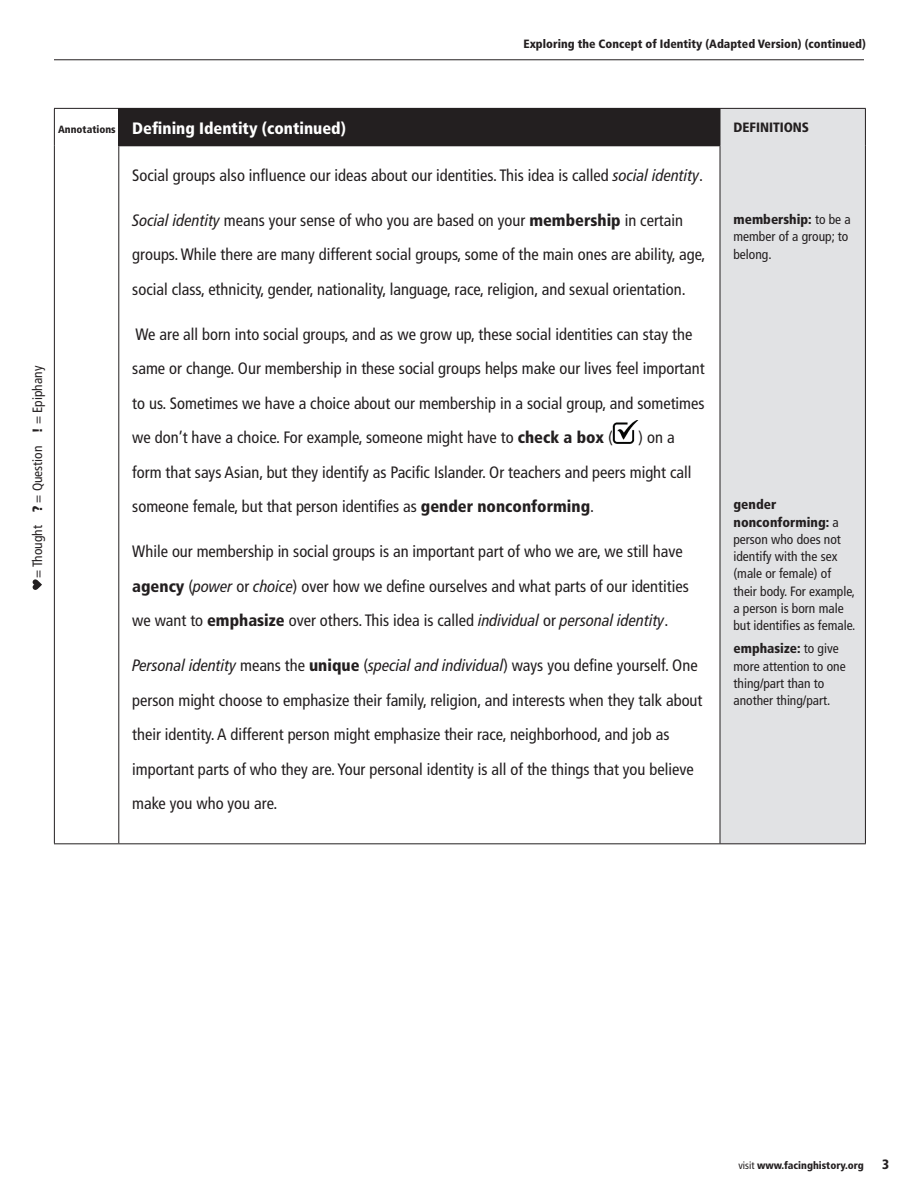
<style>
.page{position:relative;width:918px;height:1188px;background:#fff}
.page>*{position:absolute;margin:0;border:0;box-sizing:border-box;transform-origin:0 0}
.t1{font:condensed 16.5px/34.5px "Frutiger";color:#231f20}
.t2{font:italic condensed 16.5px "Frutiger LT Pro";color:#231f20}
.t3{font:900 condensed 16.5px "Frutiger";color:#fff}
.t4{font:condensed 13.5px/17.2px "Frutiger";color:#231f20}
.t5{font:900 condensed 13.5px "Frutiger";color:#231f20}
.t6{font:900 condensed 12px "Frutiger";color:#231f20}
.t7{font:900 condensed 10.5px "Frutiger";color:#231f20}
.s1{font-weight:900}
.s2{font-family:"Frutiger LT Pro";font-style:italic}
.s3{font-family:"Frutiger";font-style:normal}
.s4{font-family:"Frutiger";font-weight:900;font-style:normal}
.s5{font-weight:400}
</style>
<div class="page">
<div style="left:119px;top:108px;width:601px;height:38px;background:#231f20"></div>
<div style="left:720px;top:108px;width:145px;height:736px;background:#e1e2e4"></div>
<hr style="left:54px;top:108px;width:65px;height:1px;background:#231f20">
<hr style="left:54px;top:109px;width:1px;height:37px;background:#231f20">
<hr style="left:118px;top:109px;width:1px;height:36px;background:#231f20">
<hr style="left:720px;top:108px;width:146px;height:1px;background:#231f20">
<hr style="left:720px;top:109px;width:1px;height:36px;background:#231f20">
<hr style="left:865px;top:109px;width:1px;height:37px;background:#231f20">
<hr style="left:54px;top:146px;width:1px;height:697px;background:#231f20">
<hr style="left:118px;top:145px;width:602px;height:1px;background:#231f20">
<hr style="left:118px;top:146px;width:1px;height:697px;background:#231f20">
<hr style="left:720px;top:146px;width:1px;height:697px;background:#231f20">
<hr style="left:865px;top:146px;width:1px;height:697px;background:#231f20">
<hr style="left:54px;top:843px;width:65px;height:1px;background:#231f20">
<hr style="left:119px;top:843px;width:601px;height:1px;background:#231f20">
<hr style="left:720px;top:843px;width:146px;height:1px;background:#231f20">
<img style="left:613px;top:421px;width:25px;height:22px">
<hr style="left:54px;top:59px;width:810px;height:1px;background:#231f20">
<svg style="left:33px;top:579px;width:9px;height:11px"></svg>
<p class="t6" style="left:523px;top:36px;width:344px">Exploring the Concept of Identity (Adapted Version) (continued)</p>
<p class="t7" style="left:58px;top:123px;width:59px">Annotations</p>
<p class="t4" style="left:29px;top:578px;width:213px;rotate:-90deg">= Thought <span class="s1">?</span> = Question <span class="s1">!</span> = Epiphany</p>
<p class="t3" style="left:132px;top:119px;width:215px">Defining Identity (continued)</p>
<p class="t5" style="left:734px;top:119px;width:77px">DEFINITIONS</p>
<p class="t1" style="left:132px;top:158px;width:572px">Social groups also influence our ideas about our identities. This idea is called <span class="s2">social identity</span>.</p>
<p class="t1" style="left:132px;top:203px;width:575px"><span class="s2">Social identity</span> means your sense of who you are based on your <span class="s1">membership</span> in certain groups. While there are many different social groups, some of the main ones are ability, age, social class, ethnicity, gender, nationality, language, race, religion, and sexual orientation.</p>
<p class="t1" style="left:132px;top:317px;width:574px">We are all born into social groups, and as we grow up, these social identities can stay the same or change. Our membership in these social groups helps make our lives feel important to us. Sometimes we have a choice about our membership in a social group, and sometimes we don’t have a choice. For example, someone might have to <span class="s1">check a box</span> (</p>
<p class="t1" style="left:132px;top:420px;width:561px;text-indent:506px">) on a form that says Asian, but they identify as Pacific Islander. Or teachers and peers might call someone female, but that person identifies as <span class="s1">gender nonconforming</span>.</p>
<p class="t1" style="left:132px;top:534px;width:558px">While our membership in social groups is an important part of who we are, we still have <span class="s1">agency</span> (<span class="s2">power</span> or <span class="s2">choice</span>) over how we define ourselves and what parts of our identities we want to <span class="s1">emphasize</span> over others. This idea is called <span class="s2">individual</span> or <span class="s2">personal identity</span>.</p>
<p class="t2" style="left:132px;top:656px;width:567px">Personal identity <span class="s3">means the</span> <span class="s4">unique</span> <span class="s3">(</span>special and individual<span class="s3">) ways you define yourself. One</span></p>
<p class="t1" style="left:132px;top:683px;width:572px">person might choose to emphasize their family, religion, and interests when they talk about their identity. A different person might emphasize their race, neighborhood, and job as important parts of who they are. Your personal identity is all of the things that you believe make you who you are.</p>
<p class="t4" style="left:734px;top:211px;width:119px"><span class="s1">membership:</span> to be a member of a group; to belong.</p>
<p class="t4" style="left:734px;top:496px;width:123px"><span class="s1">gender nonconforming:</span> a person who does not identify with the sex (male or female) of their body. For example, a person is born male but identifies as female.</p>
<p class="t4" style="left:734px;top:640px;width:114px"><span class="s1">emphasize:</span> to give more attention to one thing/part than to another thing/part.</p>
<p class="t7" style="left:738px;top:1159px;width:127px"><span class="s5">visit</span> www.facinghistory.org</p>
<p class="t5" style="left:882px;top:1156px;width:9px">3</p>
</div>
